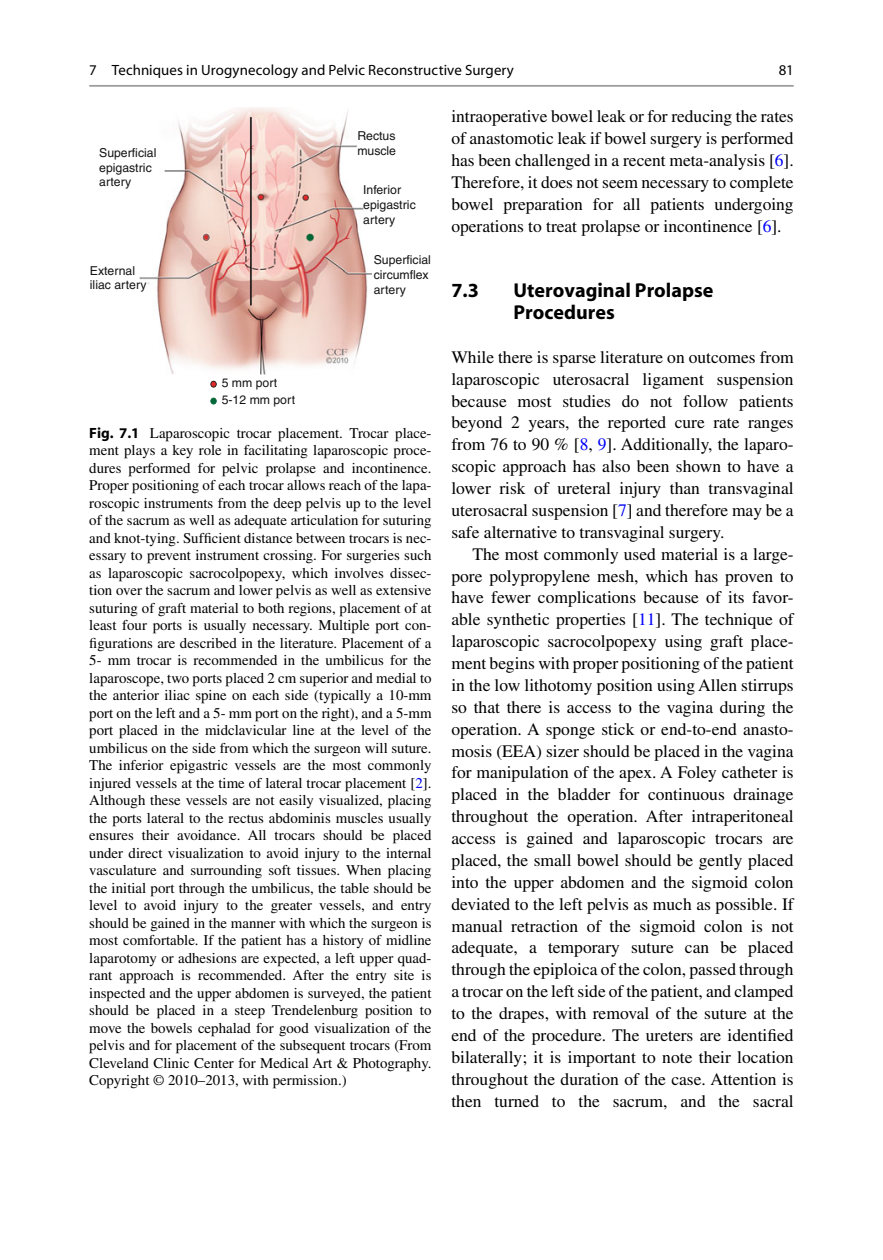
<style>
.page{position:relative;width:883px;height:1260px;background:#fff}
.page>*{position:absolute;margin:0;border:0;box-sizing:border-box;transform-origin:0 0}
.t1{font:700 20.12px/21.9px "Myriad";color:#000}
.t2{font:17.5px/21.9px "Times";color:#000;text-align:justify}
.t3{font:14.88px/17.5px "Times";color:#000;text-align:justify}
.t4{font:14.88px "Myriad";letter-spacing:.01em;color:#000}
.t5{font:12.25px/14.7px "Helvetica";color:#131413}
.s1{color:#0000fa}
.s2{font-family:"Myriad";font-weight:700}
</style>
<div class="page">
<img style="left:139px;top:107px;width:233px;height:267px">
<svg style="left:203px;top:234px;width:6px;height:7px"></svg>
<svg style="left:210px;top:381px;width:7px;height:7px"></svg>
<svg style="left:210px;top:398px;width:7px;height:7px"></svg>
<hr style="left:89px;top:85px;width:705px;height:2px;background:#9c9c9c">
<p class="t4" style="left:89px;top:64px;width:426px">7 Techniques in Urogynecology and Pelvic Reconstructive Surgery</p>
<p class="t4" style="left:779px;top:64px;width:16px">81</p>
<p class="t2" style="left:451px;top:107px;width:344px">intraoperative bowel leak or for reducing the rates of anastomotic leak if bowel surgery is performed has been challenged in a recent meta- analysis [ <span class="s1">6</span> ].<br>Therefore, it does not seem necessary to complete bowel preparation for all patients undergoing operations to treat prolapse or incontinence [ <span class="s1">6</span> ].</p>
<p class="t5" style="left:357px;top:129px;width:40px">Rectus muscle</p>
<p class="t5" style="left:363px;top:184px;width:54px">Inferior epigastric artery</p>
<p class="t5" style="left:374px;top:254px;width:59px">Superficial circumflex artery</p>
<p class="t5" style="left:99px;top:147px;width:59px">Superficial epigastric artery</p>
<p class="t5" style="left:90px;top:264px;width:58px">External iliac artery</p>
<h1 class="t1" style="left:451px;top:281px;width:29px">7.3</h1>
<h1 class="t1" style="left:513px;top:281px;width:202px">Uterovaginal Prolapse<br>Procedures</h1>
<p class="t2" style="left:451px;top:348px;width:344px">While there is sparse literature on outcomes from laparoscopic uterosacral ligament suspension because most studies do not follow patients beyond 2 years, the reported cure rate ranges from 76 to 90 % [ <span class="s1">8</span> , <span class="s1">9</span> ]. Additionally, the laparo&shy;scopic approach has also been shown to have a lower risk of ureteral injury than transvaginal uterosacral suspension [ <span class="s1">7</span> ] and therefore may be a safe alternative to transvaginal surgery.</p>
<p class="t2" style="left:451px;top:545px;width:344px;text-indent:21px">The most commonly used material is a large&shy;pore polypropylene mesh, which has proven to have fewer complications because of its favor&shy;able synthetic properties [ <span class="s1">11</span> ]. The technique of laparoscopic sacrocolpopexy using graft place&shy;ment begins with proper positioning of the patient in the low lithotomy position using Allen stirrups so that there is access to the vagina during the operation. A sponge stick or end-to-end anasto&shy;mosis (EEA) sizer should be placed in the vagina for manipulation of the apex. A Foley catheter is placed in the bladder for continuous drainage throughout the operation. After intraperitoneal access is gained and laparoscopic trocars are placed, the small bowel should be gently placed into the upper abdomen and the sigmoid colon deviated to the left pelvis as much as possible. If manual retraction of the sigmoid colon is not adequate, a temporary suture can be placed through the epiploica of the colon, passed through a trocar on the left side of the patient, and clamped to the drapes, with removal of the suture at the end of the procedure. The ureters are identified bilaterally; it is important to note their location throughout the duration of the case. Attention is then turned to the sacrum, and the sacral</p>
<p class="t5" style="left:222px;top:375px;width:75px;line-height:17px">5 mm port<br>5-12 mm port</p>
<p class="t3" style="left:89px;top:425px;width:344px"><span class="s2">Fig. 7.1</span> Laparoscopic trocar placement. Trocar place&shy;ment plays a key role in facilitating laparoscopic proce&shy;dures performed for pelvic prolapse and incontinence.<br>Proper positioning of each trocar allows reach of the lapa&shy;roscopic instruments from the deep pelvis up to the level of the sacrum as well as adequate articulation for suturing and knot-tying. Sufficient distance between trocars is nec&shy;essary to prevent instrument crossing. For surgeries such as laparoscopic sacrocolpopexy, which involves dissec&shy;tion over the sacrum and lower pelvis as well as extensive suturing of graft material to both regions, placement of at least four ports is usually necessary. Multiple port con&shy;figurations are described in the literature. Placement of a 5- mm trocar is recommended in the umbilicus for the laparoscope, two ports placed 2 cm superior and medial to the anterior iliac spine on each side (typically a 10-mm port on the left and a 5- mm port on the right), and a 5-mm port placed in the midclavicular line at the level of the umbilicus on the side from which the surgeon will suture.<br>The inferior epigastric vessels are the most commonly injured vessels at the time of lateral trocar placement [ <span class="s1">2</span> ].<br>Although these vessels are not easily visualized, placing the ports lateral to the rectus abdominis muscles usually ensures their avoidance. All trocars should be placed under direct visualization to avoid injury to the internal vasculature and surrounding soft tissues. When placing the initial port through the umbilicus, the table should be level to avoid injury to the greater vessels, and entry should be gained in the manner with which the surgeon is most comfortable. If the patient has a history of midline laparotomy or adhesions are expected, a left upper quad&shy;rant approach is recommended. After the entry site is inspected and the upper abdomen is surveyed, the patient should be placed in a steep Trendelenburg position to move the bowels cephalad for good visualization of the pelvis and for placement of the subsequent trocars (From Cleveland Clinic Center for Medical Art &amp; Photography.<br>Copyright © 2010–2013, with permission.)</p>
</div>
